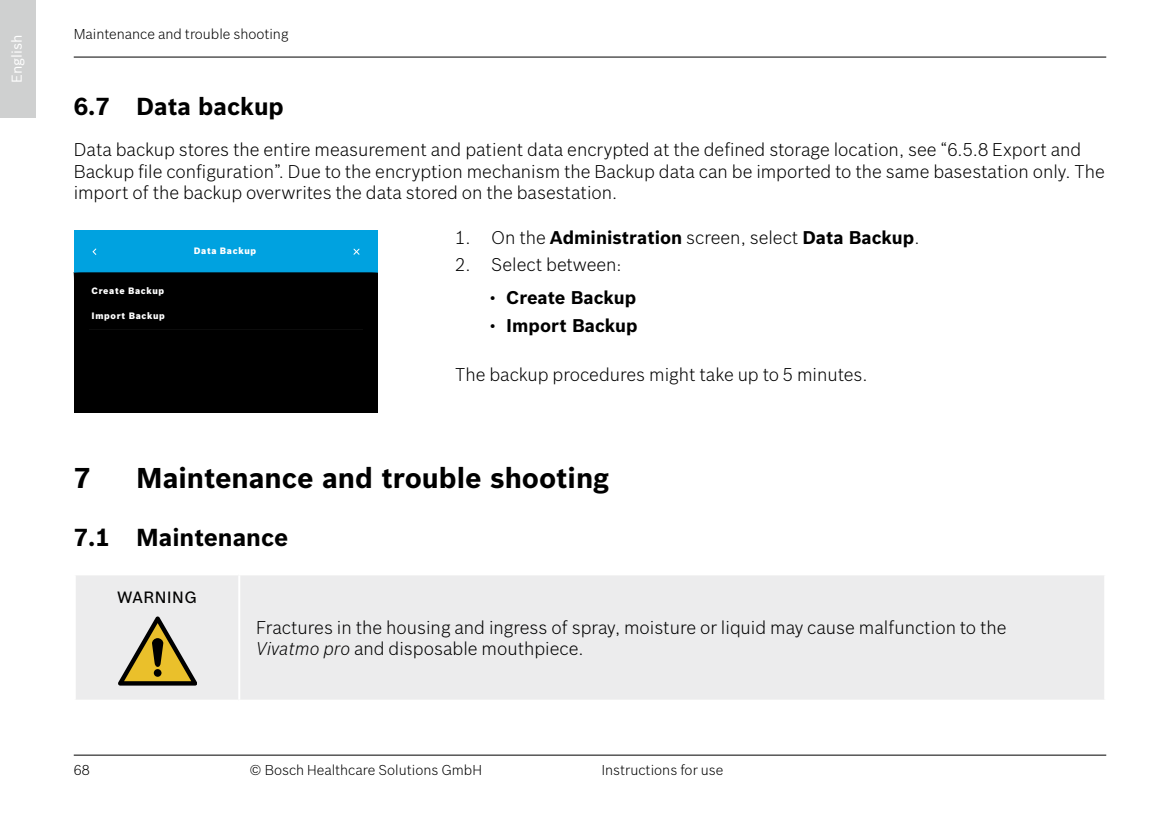
<style>
.page{position:relative;width:1163px;height:823px;background:#fff}
.page>*{position:absolute;margin:0;border:0;box-sizing:border-box;transform-origin:0 0}
.t1{font:700 28px "Bosch Sans";color:#000}
.t2{font:700 24px "Bosch Sans";color:#000}
.t3{font:300 18px/21.6px "Bosch Sans";color:#000}
.t4{font:700 18px "Bosch Sans";color:#000}
.t5{font:500 16px "Bosch Sans";letter-spacing:.025em;color:#000}
.t6{font:300 14px "Bosch Sans";color:#000}
.t7{font:14px "Bosch Sans";color:#fff}
.t8{font:900 9px "Bosch Sans";letter-spacing:.075em;color:#fff}
.s1{font-weight:300}
.s2{font-style:italic}
</style>
<div class="page">
<hr style="left:74px;top:57px;width:1032px;height:1px;background:#000">
<hr style="left:74px;top:754px;width:1032px;height:1px;background:#000">
<div style="left:0;top:0;width:35px;height:117px;background:#cfd0d0"></div>
<div style="left:74px;top:230px;width:303px;height:182px;background:#00a2e0"></div>
<div style="left:74px;top:273px;width:303px;height:139px;background:#000"></div>
<svg style="left:353px;top:248px;width:7px;height:7px"></svg>
<svg style="left:92px;top:248px;width:5px;height:7px"></svg>
<div style="left:76px;top:575px;width:1028px;height:124px;background:#ececed"></div>
<hr style="left:238px;top:575px;width:2px;height:124px;background:#fff">
<svg style="left:118px;top:616px;width:79px;height:69px;background:#b8ab7d"></svg>
<svg style="left:154px;top:668px;width:7px;height:8px"></svg>
<p class="t7" style="left:6px;top:83px;width:50px;rotate:-90deg">English</p>
<p class="t6" style="left:74px;top:24px;width:216px">Maintenance and trouble shooting</p>
<h2 class="t2" style="left:74px;top:88px;width:211px">6.7 Data backup</h2>
<p class="t3" style="left:74px;top:137px;width:1032px">Data backup stores the entire measurement and patient data encrypted at the defined storage location, see “6.5.8 Export and<br>Backup file configuration”. Due to the encryption mechanism the Backup data can be imported to the same basestation only. The import of the backup overwrites the data stored on the basestation.</p>
<p class="t8" style="left:91px;top:283px;width:74px">Create Backup</p>
<p class="t8" style="left:91px;top:308px;width:75px">Import Backup</p>
<p class="t8" style="left:194px;top:244px;width:64px">Data Backup</p>
<p class="t4" style="left:455px;top:224px;width:465px"><span class="s1">1. On the</span> Administration <span class="s1">screen, select</span> Data Backup<span class="s1">.</span></p>
<p class="t3" style="left:455px;top:253px;width:168px">2. Select between:</p>
<p class="t4" style="left:489px;top:284px;width:149px"><span class="s1">•</span> Create Backup</p>
<p class="t4" style="left:489px;top:311px;width:150px"><span class="s1">•</span> Import Backup</p>
<p class="t3" style="left:455px;top:362px;width:414px">The backup procedures might take up to 5 minutes.</p>
<h1 class="t1" style="left:74px;top:456px;width:18px">7</h1>
<h1 class="t1" style="left:136px;top:456px;width:474px">Maintenance and trouble shooting</h1>
<h2 class="t2" style="left:74px;top:518px;width:216px">7.1 Maintenance</h2>
<p class="t5" style="left:117px;top:585px;width:81px">WARNING</p>
<p class="t3" style="left:256px;top:614px;width:751px">Fractures in the housing and ingress of spray, moisture or liquid may cause malfunction to the<br><span class="s2">Vivatmo pro</span> and disposable mouthpiece.</p>
<p class="t6" style="left:74px;top:760px;width:17px">68</p>
<p class="t6" style="left:249px;top:760px;width:234px">© Bosch Healthcare Solutions GmbH</p>
<p class="t6" style="left:601px;top:760px;width:124px">Instructions for use</p>
</div>
